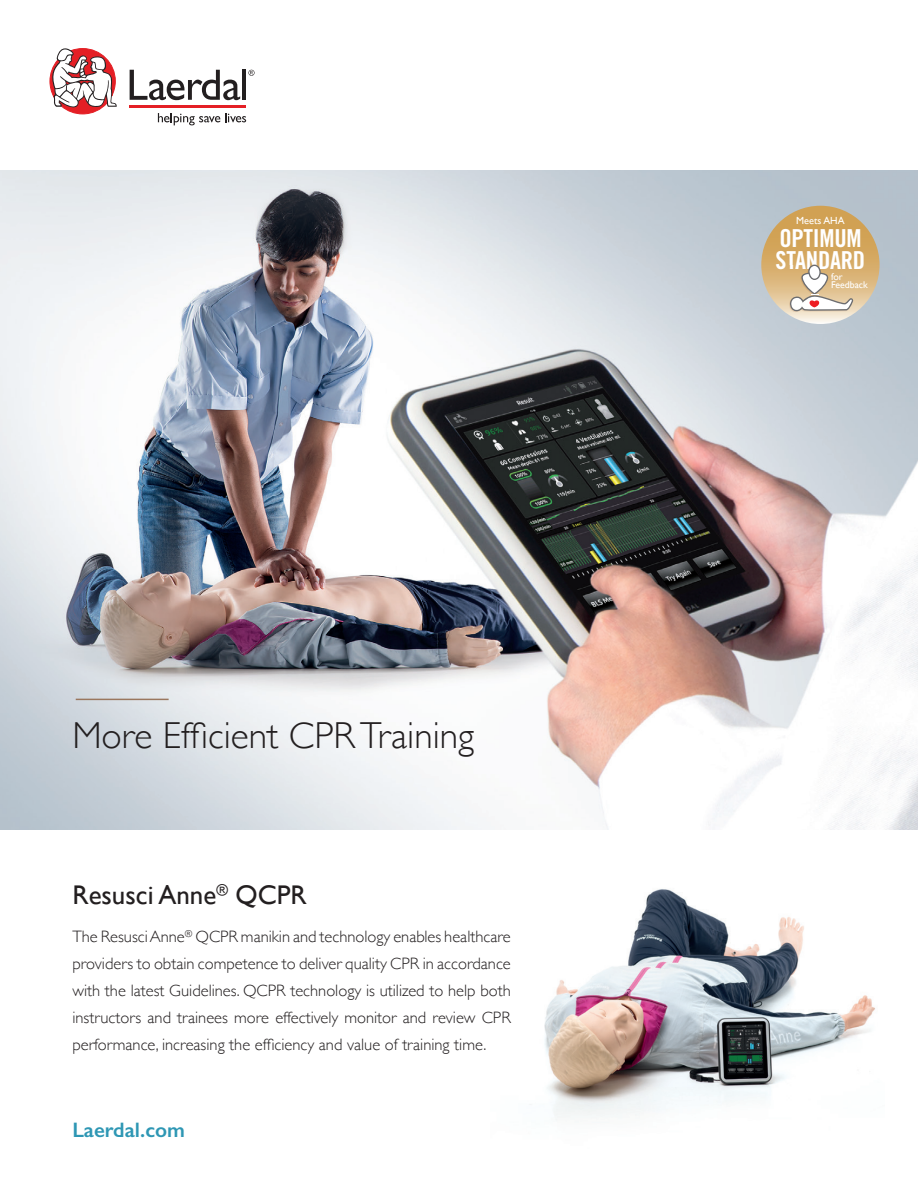
<style>
.page{position:relative;width:918px;height:1188px;background:#fff}
.page>*{position:absolute;margin:0;border:0;box-sizing:border-box;transform-origin:0 0}
.t1{font:300 37.5px "Gill Sans";color:#231f20}
.t2{font:27px "Gill Sans";color:#231f20}
.t3{font:24.75px/21.1px "Trade Gothic Bold Cond Twenty";letter-spacing:-.01em;color:#fff}
.t4{font:600 21px "Gill Sans";color:#2e97b4}
.t5{font:300 16.5px/27px "Gill Sans";color:#231f20;text-align:justify}
.t6{font:10.35px "Gill Sans";color:#fff}
.t7{font:9.75px/8.7px "Gill Sans";color:#fff}
</style>
<div class="page">
<img style="left:530px;top:889px;width:345px;height:231px">
<img style="left:0;top:171px;width:918px;height:658px">
<svg style="left:130px;top:70px;width:110px;height:30px"></svg>
<hr style="left:242px;top:70px;width:4px;height:30px;background:#231f20">
<svg style="left:158px;top:113px;width:88px;height:12px"></svg>
<hr style="left:130px;top:105px;width:116px;height:3px;background:#e41f25">
<svg style="left:50px;top:48px;width:67px;height:66px"></svg>
<svg style="left:248px;top:70px;width:7px;height:6px"></svg>
<hr style="left:76px;top:699px;width:93px;height:1px;background:#9a775e">
<svg style="left:761px;top:206px;width:119px;height:118px;background:#d7af6f"></svg>
<svg style="left:789px;top:265px;width:65px;height:47px"></svg>
<p class="t1" style="left:72px;top:706px;width:403px">More Efficient CPR Training</p>
<p class="t2" style="left:72px;top:879px;width:236px">Resusci Anne<sup>®</sup> QCPR</p>
<p class="t5" style="left:72px;top:922px;width:440px">The Resusci Anne<sup>®</sup> QCPR manikin and technology enables healthcare providers to obtain competence to deliver quality CPR in accordance with the latest Guidelines. QCPR technology is utilized to help both instructors and trainees more effectively monitor and review CPR performance, increasing the efficiency and value of training time.</p>
<p class="t4" style="left:72px;top:1118px;width:114px">Laerdal.com</p>
<p class="t6" style="left:796px;top:215px;width:50px">Meets AHA</p>
<p class="t3" style="left:776px;top:228px;width:91px">OPTIMUM<br>STANDARD</p>
<p class="t7" style="left:831px;top:272px;width:38px">for<br>Feedback</p>
</div>
